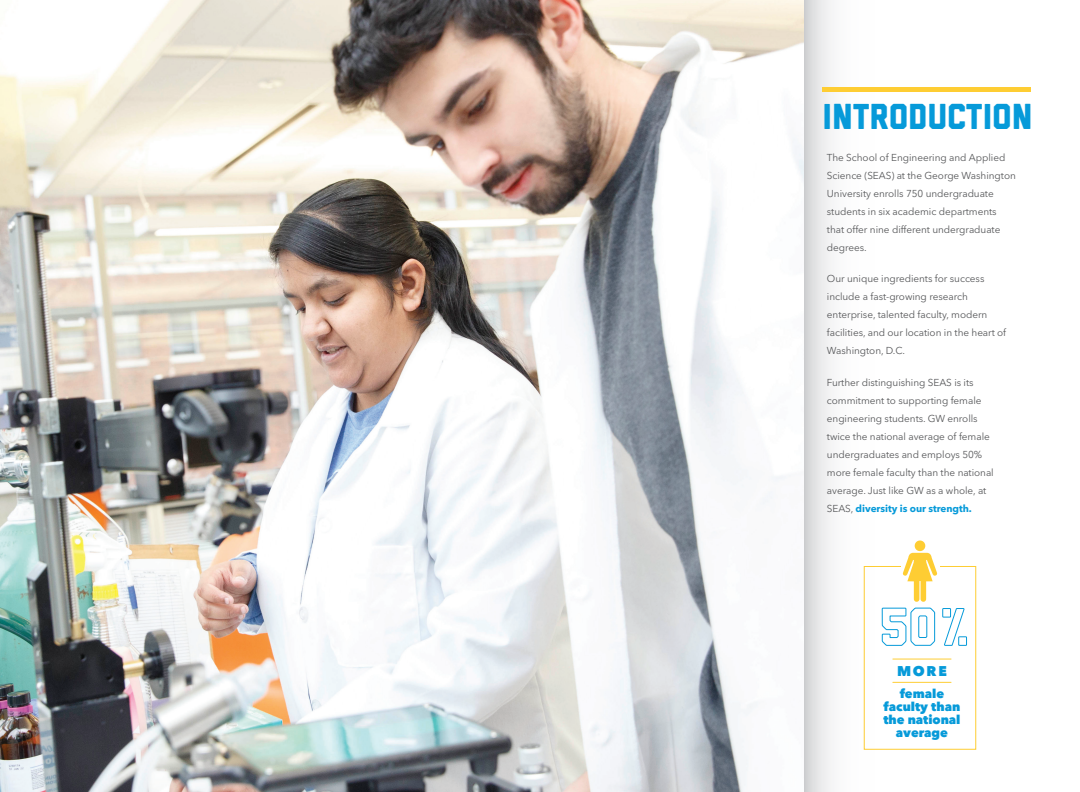
<style>
.page{position:relative;width:1080px;height:792px;background:#fff}
.page>*{position:absolute;margin:0;border:0;box-sizing:border-box;transform-origin:0 0}
.t1{font:36px "GW Liberated";letter-spacing:-.005em;color:#069ad9}
.t2{font:800 14px "Avenir Next LT Pro";color:#069ad9}
.t3{font:800 12.4px/13.1px "Avenir Next LT Pro";color:#069ad9;text-align:center}
.t4{font:10px/18px "Avenir Next LT Pro";letter-spacing:-.005em;color:#57585a}
.s1{font-weight:700;color:#069ad9}
</style>
<div class="page">
<svg style="left:804px;top:0;width:173px;height:792px"></svg>
<img style="left:0;top:0;width:804px;height:792px">
<div style="left:823px;top:87px;width:208px;height:5px;background:#fecd33"></div>
<hr style="left:893px;top:659px;width:58px;height:1px;background:#fecd33">
<hr style="left:893px;top:682px;width:58px;height:1px;background:#fecd33">
<svg style="left:881px;top:541px;width:86px;height:106px"></svg>
<h1 class="t1" style="left:823px;top:103px;width:211px">INTRODUCTION</h1>
<p class="t4" style="left:827px;top:148px;width:190px">The School of Engineering and Applied Science (SEAS) at the George Washington University enrolls 750 undergraduate students in six academic departments that offer nine different undergraduate degrees.</p>
<p class="t4" style="left:827px;top:270px;width:181px">Our unique ingredients for success include a fast-growing research enterprise, talented faculty, modern facilities, and our location in the heart of Washington, D.C.</p>
<p class="t4" style="left:827px;top:373px;width:168px">Further distinguishing SEAS is its commitment to supporting female engineering students. GW enrolls twice the national average of female undergraduates and employs 50% more female faculty than the national average. Just like GW as a whole, at SEAS, <span class="s1">diversity is our strength.</span></p>
<h2 class="t2" style="left:897px;top:662px;width:51px">MORE</h2>
<p class="t3" style="left:883px;top:687px;width:79px">female faculty than the national average</p>
</div>
